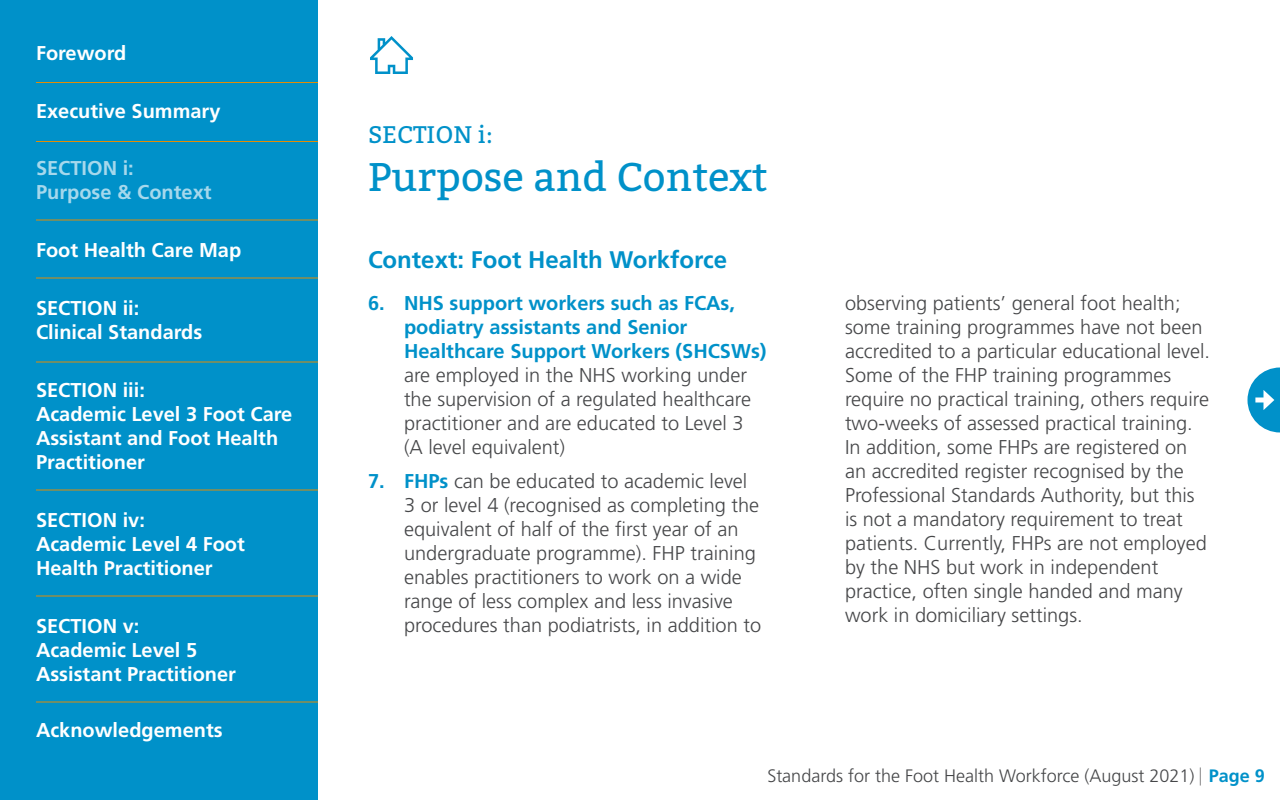
<style>
.page{position:relative;width:1280px;height:800px;background:#fff}
.page>*{position:absolute;margin:0;border:0;box-sizing:border-box;transform-origin:0 0}
.t1{font:40px "Bitter";color:#0091c9}
.t2{font:700 24px "Frutiger LT Std";color:#0091c9}
.t3{font:24px "Bitter";color:#0091c9}
.t4{font:300 20px/24px "Frutiger LT Std";color:#464749}
.t5{font:700 20px/24px "Frutiger LT Std";color:#fff}
.t6{font:700 20px/24px "Frutiger LT Std";color:#0091c9}
.t7{font:700 20px/24px "Frutiger LT Std";color:#a6d8ec}
.t8{font:300 18px "Frutiger LT Std";color:#464749}
.s1{font-weight:700;color:#0091c9}
</style>
<div class="page">
<svg style="left:370px;top:36px;width:43px;height:38px"></svg>
<svg style="left:1248px;top:368px;width:32px;height:64px"></svg>
<div style="left:0;top:0;width:318px;height:800px;background:#0091c9"></div>
<hr style="left:36px;top:82px;width:282px;height:1px;background:#e28c05">
<hr style="left:36px;top:141px;width:282px;height:1px;background:#e28c05">
<hr style="left:36px;top:220px;width:282px;height:1px;background:#e28c05">
<hr style="left:36px;top:278px;width:282px;height:1px;background:#e28c05">
<hr style="left:36px;top:362px;width:282px;height:1px;background:#e28c05">
<hr style="left:36px;top:490px;width:282px;height:1px;background:#e28c05">
<hr style="left:36px;top:596px;width:282px;height:1px;background:#e28c05">
<hr style="left:36px;top:702px;width:282px;height:1px;background:#e28c05">
<p class="t5" style="left:36px;top:41px;width:92px">Foreword</p>
<p class="t5" style="left:36px;top:99px;width:186px">Executive Summary</p>
<p class="t7" style="left:36px;top:156px;width:177px">SECTION i:<br>Purpose &amp; Context</p>
<p class="t5" style="left:36px;top:238px;width:207px">Foot Health Care Map</p>
<p class="t5" style="left:36px;top:296px;width:168px">SECTION ii:<br>Clinical Standards</p>
<p class="t5" style="left:36px;top:378px;width:258px">SECTION iii:<br>Academic Level 3 Foot Care<br>Assistant and Foot Health<br>Practitioner</p>
<p class="t5" style="left:36px;top:508px;width:210px">SECTION iv:<br>Academic Level 4 Foot<br>Health Practitioner</p>
<p class="t5" style="left:36px;top:614px;width:202px">SECTION v:<br>Academic Level 5<br>Assistant Practitioner</p>
<p class="t5" style="left:36px;top:718px;width:188px">Acknowledgements</p>
<p class="t3" style="left:368px;top:120px;width:126px">SECTION i:</p>
<h1 class="t1" style="left:368px;top:152px;width:401px">Purpose and Context</h1>
<p class="t2" style="left:368px;top:246px;width:361px">Context: Foot Health Workforce</p>
<p class="t6" style="left:404px;top:291px;width:364px;text-indent:-36px">6. NHS support workers such as FCAs, podiatry assistants and Senior<br>Healthcare Support Workers (SHCSWs)</p>
<p class="t4" style="left:404px;top:363px;width:349px">are employed in the NHS working under the supervision of a regulated healthcare practitioner and are educated to Level 3 (A level equivalent)</p>
<p class="t4" style="left:404px;top:469px;width:359px;text-indent:-36px"><span class="s1">7. FHPs</span> can be educated to academic level 3 or level 4 (recognised as completing the equivalent of half of the first year of an undergraduate programme). FHP training enables practitioners to work on a wide range of less complex and less invasive procedures than podiatrists, in addition to</p>
<p class="t4" style="left:845px;top:291px;width:367px">observing patients’ general foot health; some training programmes have not been accredited to a particular educational level.<br>Some of the FHP training programmes require no practical training, others require two-weeks of assessed practical training.<br>In addition, some FHPs are registered on an accredited register recognised by the Professional Standards Authority, but this is not a mandatory requirement to treat patients. Currently, FHPs are not employed by the NHS but work in independent practice, often single handed and many work in domiciliary settings.</p>
<p class="t8" style="left:767px;top:765px;width:499px">Standards for the Foot Health Workforce (August 2021) | <span class="s1">Page 9</span></p>
</div>
